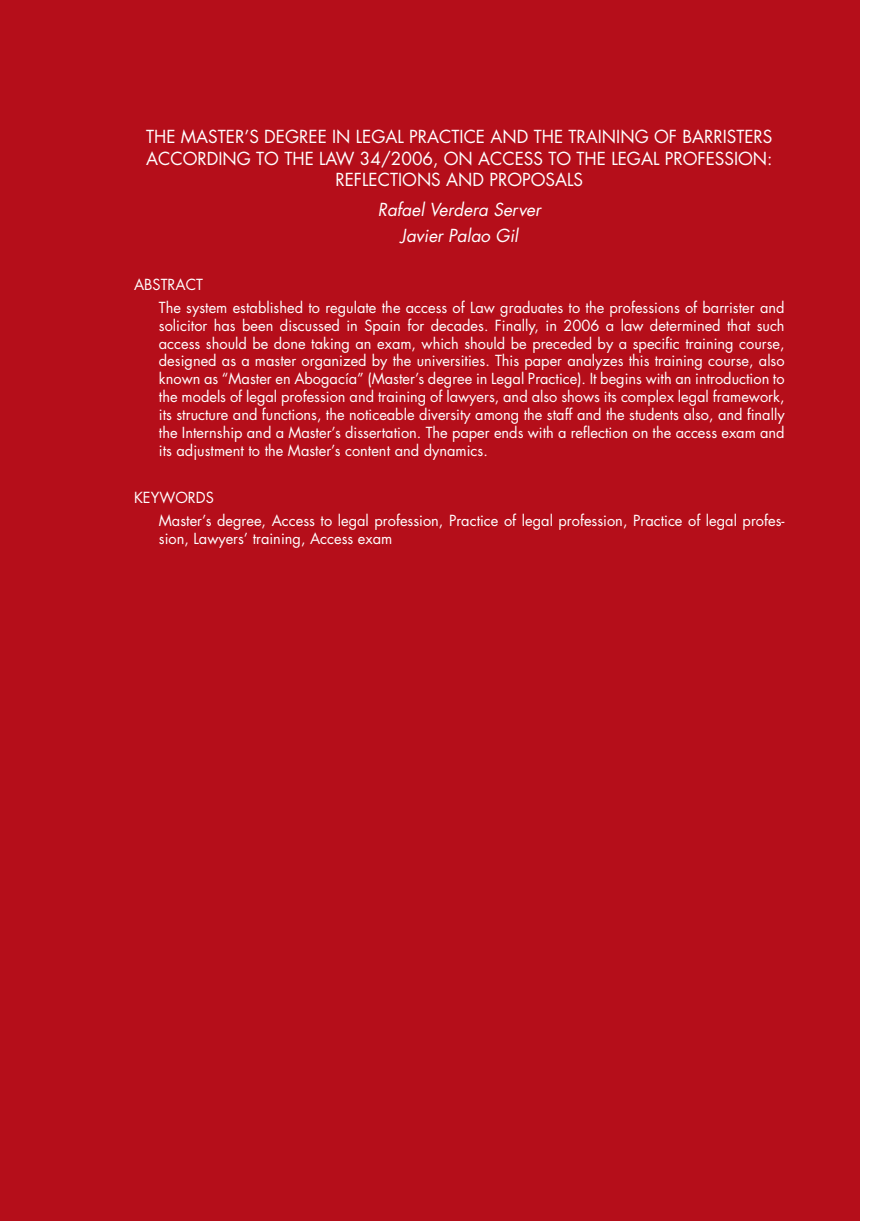
<style>
.page{position:relative;width:874px;height:1221px;background:#fff}
.page>*{position:absolute;margin:0;border:0;box-sizing:border-box;transform-origin:0 0}
.Resumen_título_inglé{font:17.5px/21px "Futura Std";color:#fff;text-align:center}
.Resumen_autor{font:italic 17.5px "Futura Std";color:#fff}
.Resumen_texto{font:14.88px/17.8px "Futura Std";color:#fff;text-align:justify}
.Resumen_titular{font:14.88px "Futura Std";color:#fff}
</style>
<div class="page">
<div style="left:0;top:0;width:858px;height:1220px;background:#b50e1a"></div>
<p class="Resumen_título_inglé" style="left:146px;top:127px;width:627px">THE MASTER’S DEGREE IN LEGAL PRACTICE AND THE TRAINING OF BARRISTERS<br>ACCORDING TO THE LAW 34/2006, ON ACCESS TO THE LEGAL PROFESSION:<br>REFLECTIONS AND PROPOSALS</p>
<p class="Resumen_autor" style="left:377px;top:199px;width:165px">Rafael Verdera Server</p>
<p class="Resumen_autor" style="left:400px;top:225px;width:119px">Javier Palao Gil</p>
<p class="Resumen_titular" style="left:134px;top:275px;width:70px">ABSTRACT</p>
<p class="Resumen_texto" style="left:159px;top:298px;width:627px">The system established to regulate the access of Law graduates to the professions of barrister and solicitor has been discussed in Spain for decades. Finally, in 2006 a law determined that such access should be done taking an exam, which should be preceded by a specific training course, designed as a master organized by the universities. This paper analyzes this training course, also known as “Master en Abogacía” (Master’s degree in Legal Practice). It begins with an introduction to the models of legal profession and training of lawyers, and also shows its complex legal framework, its structure and functions, the noticeable diversity among the staff and the students also, and finally the Internship and a Master’s dissertation. The paper ends with a reflection on the access exam and its adjustment to the Master’s content and dynamics.</p>
<p class="Resumen_titular" style="left:134px;top:488px;width:81px">KEYWORDS</p>
<p class="Resumen_texto" style="left:159px;top:512px;width:627px">Master’s degree, Access to legal profession, Practice of legal profession, Practice of legal profes&shy;sion, Lawyers’ training, Access exam</p>
</div>
